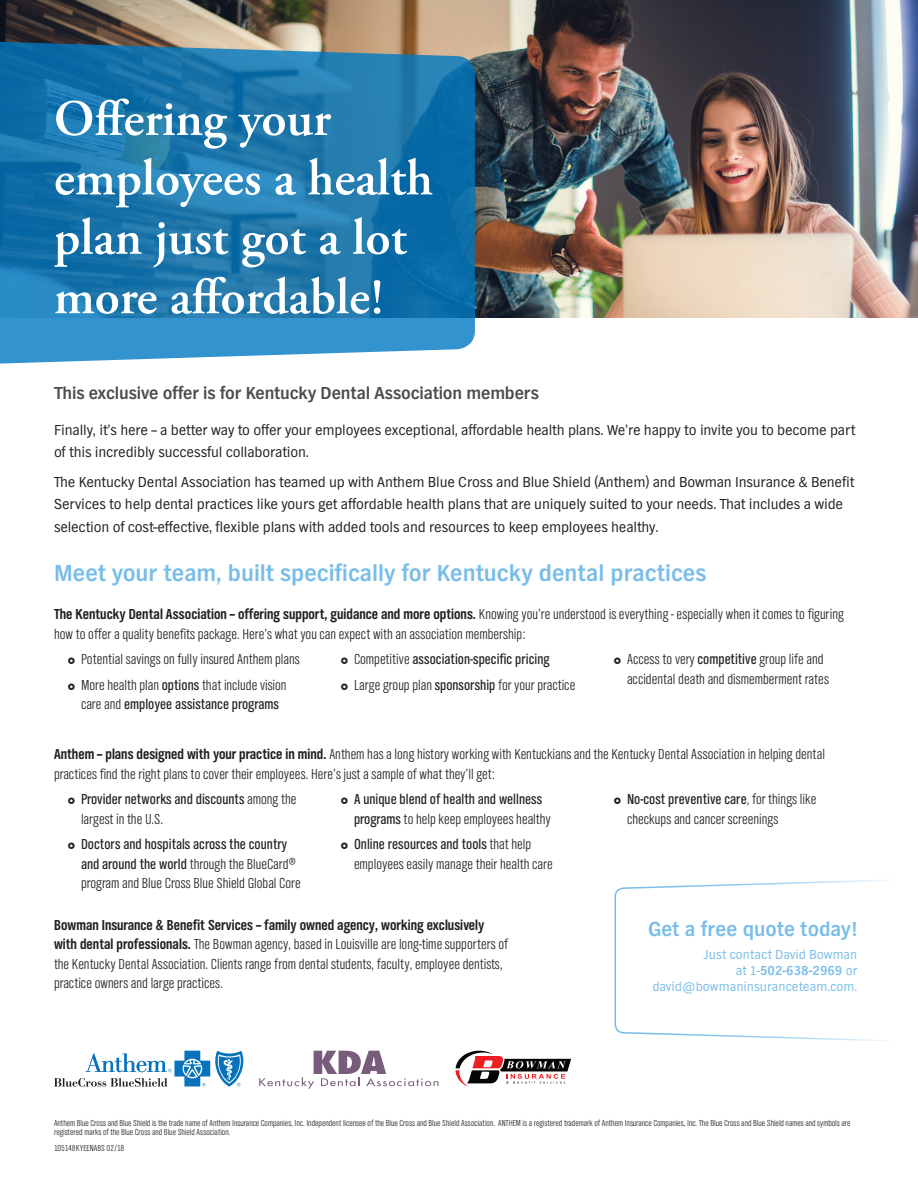
<style>
.page{position:relative;width:918px;height:1188px;background:#fff}
.page>*{position:absolute;margin:0;border:0;box-sizing:border-box;transform-origin:0 0}
.t1{font:600 51px/59.4px "Adobe Garamond Pro";color:#fff}
.t2{font:700 24px "TV Nord EF";color:#78bde8}
.t3{font:700 21px "TV Nord EF";color:#78bde8}
.t4{font:700 18px "TV Nord EF";letter-spacing:-.01em;color:#4b4c4d}
.t5{font:300 15px/19.5px "TV Nord Cond EF";color:#231f20}
.t6{font:15px/22.5px "TV Nord EF";letter-spacing:-.01em;color:#231f20}
.t7{font:15px/19.5px "TV Nord Cond EF";color:#231f20}
.t8{font:13.5px/16.2px "TV Nord EF";color:#78bde8;text-align:right}
.t9{font:300 9px/9px "TV Nord Cond EF";color:#231f20}
.s1{font-weight:700}
.s2{font-weight:400}
.s3{font-weight:300}
</style>
<div class="page">
<img style="left:0;top:0;width:918px;height:318px">
<svg style="left:0;top:35px;width:475px;height:329px;background:#297eaf"></svg>
<svg style="left:614px;top:880px;width:274px;height:161px"></svg>
<svg style="left:54px;top:1051px;width:189px;height:36px"></svg>
<svg style="left:259px;top:1051px;width:180px;height:38px"></svg>
<svg style="left:455px;top:1050px;width:116px;height:37px"></svg>
<h1 class="t1" style="left:54px;top:90px;width:380px">Offering your employees a health plan just got a lot more affordable!</h1>
<p class="t4" style="left:54px;top:383px;width:486px">This exclusive offer is for Kentucky Dental Association members</p>
<p class="t6" style="left:54px;top:418px;width:803px">Finally, it’s here – a better way to offer your employees exceptional, affordable health plans. We’re happy to invite you to become part of this incredibly successful collaboration.</p>
<p class="t6" style="left:54px;top:470px;width:802px">The Kentucky Dental Association has teamed up with Anthem Blue Cross and Blue Shield (Anthem) and Bowman Insurance &amp; Benefit<br>Services to help dental practices like yours get affordable health plans that are uniquely suited to your needs. That includes a wide selection of cost-effective, flexible plans with added tools and resources to keep employees healthy.</p>
<h2 class="t2" style="left:54px;top:559px;width:654px">Meet your team, built specifically for Kentucky dental practices</h2>
<p class="t5" style="left:54px;top:604px;width:791px"><span class="s1">The Kentucky Dental Association – offering support, guidance and more options.</span> Knowing you’re understood is everything - especially when it comes to figuring how to offer a quality benefits package. Here’s what you can expect with an association membership:</p>
<p class="t5" style="left:81px;top:646px;width:220px;line-height:25.5px">Potential savings on fully insured Anthem plans<br>More health plan <span class="s2">options</span> that include vision</p>
<p class="t7" style="left:81px;top:694px;width:199px"><span class="s3">care and</span> employee assistance programs</p>
<p class="t5" style="left:354px;top:646px;width:223px;line-height:25.5px">Competitive <span class="s2">association-specific pricing<br></span>Large group plan <span class="s2">sponsorship</span> for your practice</p>
<p class="t5" style="left:627px;top:649px;width:203px">Access to very <span class="s2">competitive</span> group life and accidental death and dismemberment rates</p>
<p class="t5" style="left:54px;top:745px;width:773px"><span class="s1">Anthem – plans designed with your practice in mind.</span> Anthem has a long history working with Kentuckians and the Kentucky Dental Association in helping dental practices find the right plans to cover their employees. Here’s just a sample of what they’ll get:</p>
<p class="t7" style="left:81px;top:790px;width:217px">Provider networks and discounts <span class="s3">among the largest in the U.S.</span></p>
<p class="t5" style="left:81px;top:835px;width:221px"><span class="s2">Doctors and hospitals across the country and around the world</span> through the BlueCard® program and Blue Cross Blue Shield Global Core</p>
<p class="t7" style="left:354px;top:790px;width:198px">A unique blend of health and wellness programs <span class="s3">to help keep employees healthy</span></p>
<p class="t5" style="left:354px;top:835px;width:200px"><span class="s2">Online resources and tools</span> that help employees easily manage their health care</p>
<p class="t5" style="left:627px;top:790px;width:191px"><span class="s2">No-cost preventive care</span>, for things like checkups and cancer screenings</p>
<p class="t5" style="left:54px;top:915px;width:456px"><span class="s1">Bowman Insurance &amp; Benefit Services – family owned agency, working exclusively with dental professionals.</span> The Bowman agency, based in Louisville are long-time supporters of the Kentucky Dental Association. Clients range from dental students, faculty, employee dentists, practice owners and large practices.</p>
<h3 class="t3" style="left:648px;top:917px;width:211px">Get a free quote today!</h3>
<p class="t8" style="left:652px;top:946px;width:207px">Just contact David Bowman<br>at 1-<span class="s1">502-638-2969</span> or david@bowmaninsuranceteam.com.</p>
<p class="t9" style="left:54px;top:1118px;width:798px">Anthem Blue Cross and Blue Shield is the trade name of Anthem Insurance Companies, Inc. Independent licensee of the Blue Cross and Blue Shield Association. ANTHEM is a registered trademark of Anthem Insurance Companies, Inc. The Blue Cross and Blue Shield names and symbols are registered marks of the Blue Cross and Blue Shield Association.</p>
<p class="t9" style="left:54px;top:1143px;width:72px">105148KYEENABS 02/18</p>
</div>
